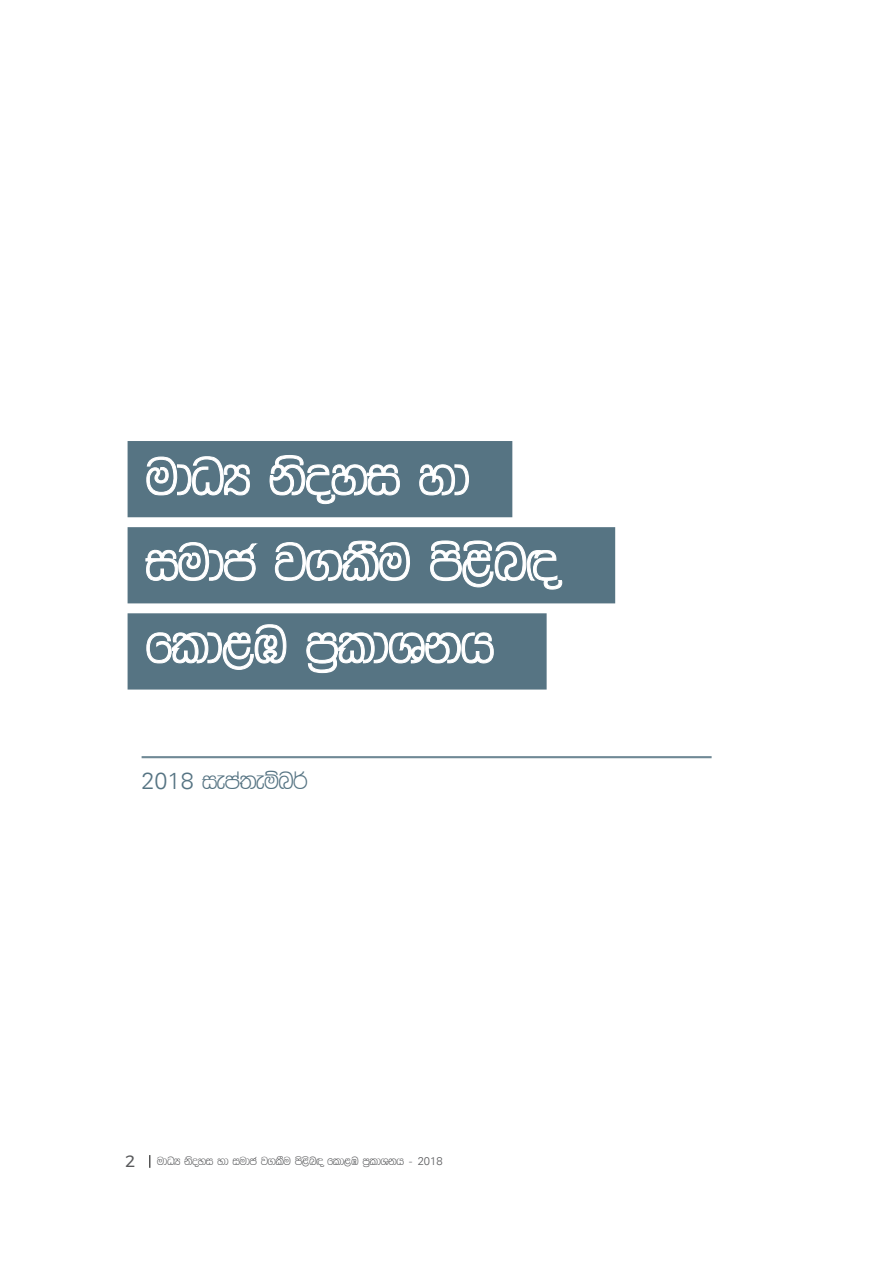
<style>
.page{position:relative;width:893px;height:1263px;background:#fff}
.page>*{position:absolute;margin:0;border:0;box-sizing:border-box;transform-origin:0 0}
.t1{font:51.15px/84px "FM Rashmeex";color:#fff}
.t2{font:23.4px "FM Rashmeex";color:#567483}
.t3{font:16.5px "Montserrat";color:#58595b}
.t4{font:11.25px "FM Rashmeex";color:#58595b}
</style>
<div class="page">
<svg style="left:150px;top:1155px;width:1px;height:13px"></svg>
<div style="left:128px;top:441px;width:384px;height:76px;background:#567483"></div>
<div style="left:128px;top:527px;width:487px;height:76px;background:#567483"></div>
<div style="left:128px;top:613px;width:419px;height:76px;background:#567483"></div>
<hr style="left:142px;top:756px;width:570px;height:2px;background:#567483">
<svg style="left:146px;top:456px;width:104px;height:40px"></svg>
<svg style="left:269px;top:441px;width:131px;height:64px"></svg>
<svg style="left:420px;top:441px;width:50px;height:55px"></svg>
<svg style="left:145px;top:516px;width:418px;height:160px"></svg>
<h1 class="t1" style="left:146px;top:440px;width:413px">UDOH KSOYI YD<br>IUDC J.LSU MS&lt;SN|<br>FLD&lt;U M%LDYKH</h1>
<h2 class="t2" style="left:142px;top:771px;width:168px">2018 IEMA;EÏN¾</h2>
<h3 class="t3" style="left:125px;top:1151px;width:11px">2</h3>
<p class="t4" style="left:157px;top:1156px;width:287px">UDOH KSOYI YD IUDC J.LSU MS&lt;SN| FLD&lt;U M%LDYKH - 2018</p>
</div>
